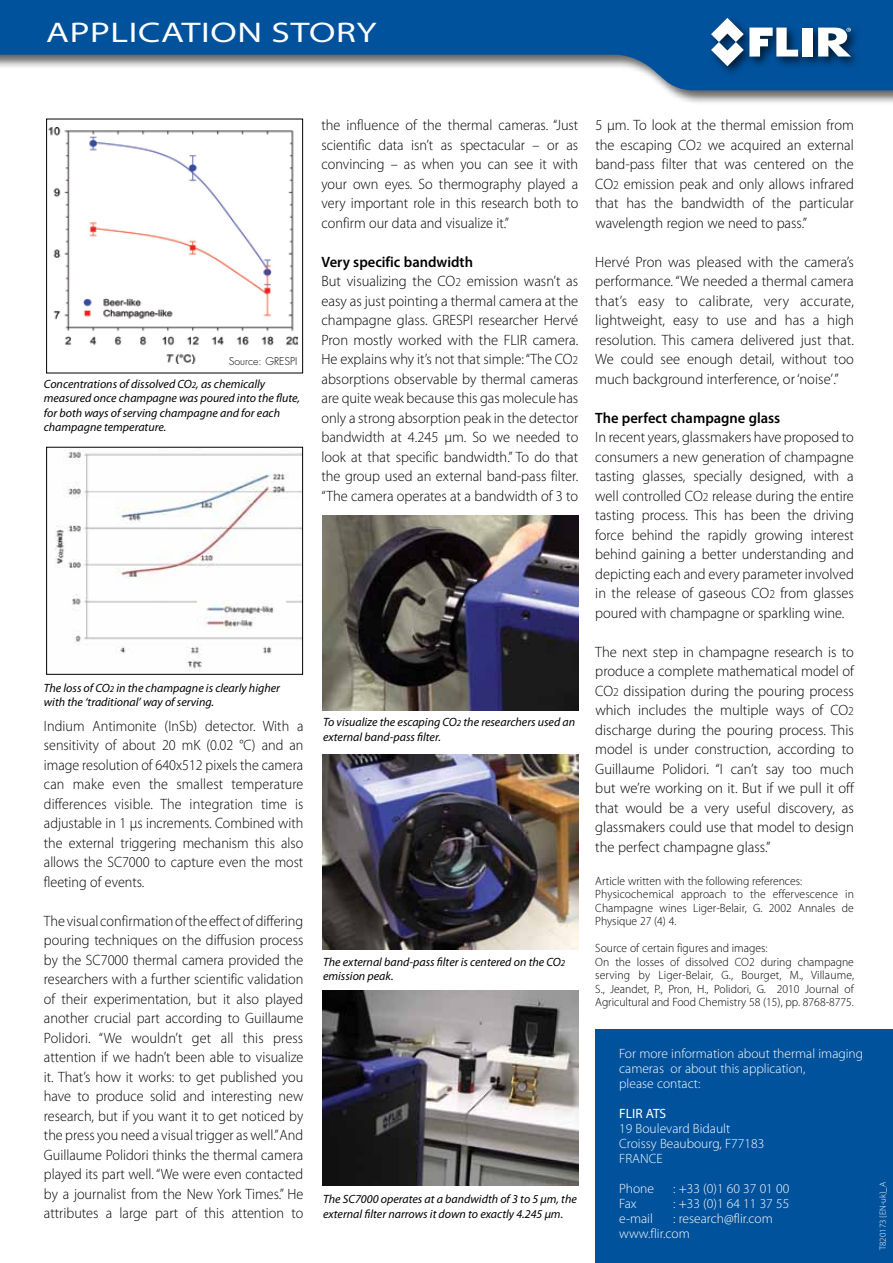
<style>
.page{position:relative;width:893px;height:1263px;background:#fff}
.page>*{position:absolute;margin:0;border:0;box-sizing:border-box;transform-origin:0 0}
.t1{font:semi-expanded 28.5px "Myriad Pro";letter-spacing:.02em;color:#fff;scale:1.2 1}
.t2{font:300 15px/19.5px "Myriad Pro";color:#000;text-align:justify}
.t3{font:300 15px/19.5px "Myriad Pro";color:#000;text-align:justify;scale:.95 1}
.t4{font:300 15px/19.5px "Myriad Pro";color:#000;text-align:justify;scale:.96 1}
.t5{font:300 15px/19.5px "Myriad Pro";color:#000;text-align:justify;scale:.94 1}
.t6{font:600 15px "Myriad Pro";color:#000}
.t7{font:300 13.5px/15px "Myriad Pro";color:#fff}
.t8{font:13.5px "Myriad Pro";color:#fff}
.t9{font:italic 12px/14.4px "Myriad Pro";color:#000}
.t10{font:300 12px/13.5px "Myriad Pro";color:#000}
.t11{font:300 10.5px "Futura Std";color:#000}
.t12{font:300 9px "Myriad Pro";color:#fff}
.s1{font-size:9px}
.s2{font-weight:600}
.s3{font-size:12px}
</style>
<div class="page">
<div style="left:0;top:0;width:893px;height:105px;background:#000;opacity:.6"></div>
<svg style="left:0;top:0;width:893px;height:90px;fill:#00529c"></svg>
<div style="left:708px;top:15px;width:155px;height:62px;background:#000;opacity:.66"></div>
<div style="left:803px;top:28px;width:10px;height:29px;background:#fff"></div>
<svg style="left:711px;top:18px;width:87px;height:48px"></svg>
<svg style="left:818px;top:28px;width:33px;height:29px"></svg>
<div style="left:595px;top:1029px;width:298px;height:234px;background:#00529c"></div>
<img style="left:48px;top:128px;width:250px;height:235px">
<div style="left:46px;top:119px;width:257px;height:254px;border:1px solid #000"></div>
<img style="left:55px;top:451px;width:246px;height:221px">
<div style="left:46px;top:447px;width:257px;height:228px;border:1px solid #000"></div>
<img style="left:197px;top:601px;width:88px;height:30px">
<img style="left:323px;top:515px;width:255px;height:196px">
<img style="left:323px;top:754px;width:255px;height:195px">
<img style="left:323px;top:990px;width:255px;height:196px">
<h1 class="t1" style="left:46px;top:16px;width:277px">APPLICATION STORY</h1>
<p class="t11" style="left:229px;top:355px;width:70px">Source: GRESPI</p>
<p class="t9" style="left:44px;top:377px;width:258px">Concentrations of dissolved CO<span class="s1">2</span>, as chemically measured once champagne was poured into the flute, for both ways of serving champagne and for each champagne temperature.</p>
<p class="t9" style="left:44px;top:681px;width:238px">The loss of CO<span class="s1">2</span> in the champagne is clearly higher with the ‘traditional’ way of serving.</p>
<p class="t5" style="left:44px;top:716px;width:278px">Indium Antimonite (InSb) detector. With a sensitivity of about 20 mK (0.02 °C) and an image resolution of 640x512 pixels the camera can make even the smallest temperature differences visible. The integration time is adjustable in 1 μs increments. Combined with the external triggering mechanism this also allows the SC7000 to capture even the most fleeting of events.</p>
<p class="t3" style="left:44px;top:911px;width:275px">The visual confirmation of the effect of differing pouring techniques on the diffusion process by the SC7000 thermal camera provided the researchers with a further scientific validation of their experimentation, but it also played another crucial part according to Guillaume Polidori. “We wouldn’t get all this press attention if we hadn’t been able to visualize it. That’s how it works: to get published you have to produce solid and interesting new research, but if you want it to get noticed by the press you need a visual trigger as well.” And Guillaume Polidori thinks the thermal camera played its part well. “We were even contacted by a journalist from the New York Times.” He attributes a large part of this attention to</p>
<p class="t3" style="left:321px;top:116px;width:272px">the influence of the thermal cameras. “Just scientific data isn’t as spectacular – or as convincing – as when you can see it with your own eyes. So thermography played a very important role in this research both to confirm our data and visualize it.”</p>
<p class="t2" style="left:321px;top:252px;width:258px;text-align:left"><span class="s2">Very specific bandwidth<br></span>But visualizing the CO<span class="s3">2</span> emission wasn’t as easy as just pointing a thermal camera at the champagne glass. GRESPI researcher Hervé Pron mostly worked with the FLIR camera.<br>He explains why it’s not that simple: “The CO<span class="s3">2 </span>absorptions observable by thermal cameras are quite weak because this gas molecule has only a strong absorption peak in the detector bandwidth at 4.245 μm. So we needed to look at that specific bandwidth.” To do that the group used an external band-pass filter. “The camera operates at a bandwidth of 3 to</p>
<p class="t9" style="left:323px;top:715px;width:254px">To visualize the escaping CO<span class="s1">2</span> the researchers used an external band-pass filter.</p>
<p class="t9" style="left:323px;top:955px;width:244px">The external band-pass filter is centered on the CO<span class="s1">2 </span>emission peak.</p>
<p class="t9" style="left:323px;top:1192px;width:255px">The SC7000 operates at a bandwidth of 3 to 5 μm, the external filter narrows it down to exactly 4.245 μm.</p>
<p class="t4" style="left:595px;top:116px;width:271px">5 μm. To look at the thermal emission from the escaping CO<span class="s3">2</span> we acquired an external band-pass filter that was centered on the CO<span class="s3">2</span> emission peak and only allows infrared that has the bandwidth of the particular wavelength region we need to pass.”</p>
<p class="t2" style="left:595px;top:252px;width:260px">Hervé Pron was pleased with the camera’s performance. “We needed a thermal camera that’s easy to calibrate, very accurate, lightweight, easy to use and has a high resolution. This camera delivered just that.<br>We could see enough detail, without too much background interference, or ‘noise’.”</p>
<p class="t6" style="left:595px;top:409px;width:186px">The perfect champagne glass</p>
<p class="t4" style="left:595px;top:428px;width:271px">In recent years, glassmakers have proposed to consumers a new generation of champagne tasting glasses, specially designed, with a well controlled CO<span class="s3">2</span> release during the entire tasting process. This has been the driving force behind the rapidly growing interest behind gaining a better understanding and depicting each and every parameter involved in the release of gaseous CO<span class="s3">2</span> from glasses poured with champagne or sparkling wine.</p>
<p class="t2" style="left:595px;top:642px;width:260px">The next step in champagne research is to produce a complete mathematical model of CO<span class="s3">2</span> dissipation during the pouring process which includes the multiple ways of CO<span class="s3">2 </span>discharge during the pouring process. This model is under construction, according to Guillaume Polidori. “I can’t say too much but we’re working on it. But if we pull it off that would be a very useful discovery, as glassmakers could use that model to design the perfect champagne glass.”</p>
<p class="t10" style="left:595px;top:874px;width:260px">Article written with the following references:<br>Physicochemical approach to the effervescence in Champagne wines Liger-Belair, G. 2002 Annales de Physique 27 (4) 4.</p>
<p class="t10" style="left:595px;top:942px;width:260px">Source of certain figures and images:<br>On the losses of dissolved CO2 during champagne serving by Liger-Belair, G., Bourget, M., Villaume, S., Jeandet, P., Pron, H., Polidori, G. 2010 Journal of Agricultural and Food Chemistry 58 (15), pp. 8768-8775.</p>
<p class="t7" style="left:619px;top:1046px;width:245px">For more information about thermal imaging cameras or about this application,<br>please contact:</p>
<p class="t8" style="left:619px;top:1106px;width:49px">FLIR ATS</p>
<p class="t7" style="left:619px;top:1121px;width:147px">19 Boulevard Bidault<br>Croissy Beaubourg, F77183<br>FRANCE</p>
<p class="t7" style="left:619px;top:1181px;width:36px">Phone</p>
<p class="t7" style="left:673px;top:1181px;width:118px">: +33 (0)1 60 37 01 00</p>
<p class="t7" style="left:619px;top:1196px;width:19px">Fax</p>
<p class="t7" style="left:673px;top:1196px;width:118px">: +33 (0)1 64 11 37 55</p>
<p class="t7" style="left:619px;top:1211px;width:35px">e-mail</p>
<p class="t7" style="left:619px;top:1211px;width:155px;text-indent:54px">: research@flir.com www.flir.com</p>
<p class="t12" style="left:878px;top:1250px;width:70px;rotate:-90deg">T820173 {EN-uk}_A</p>
</div>
